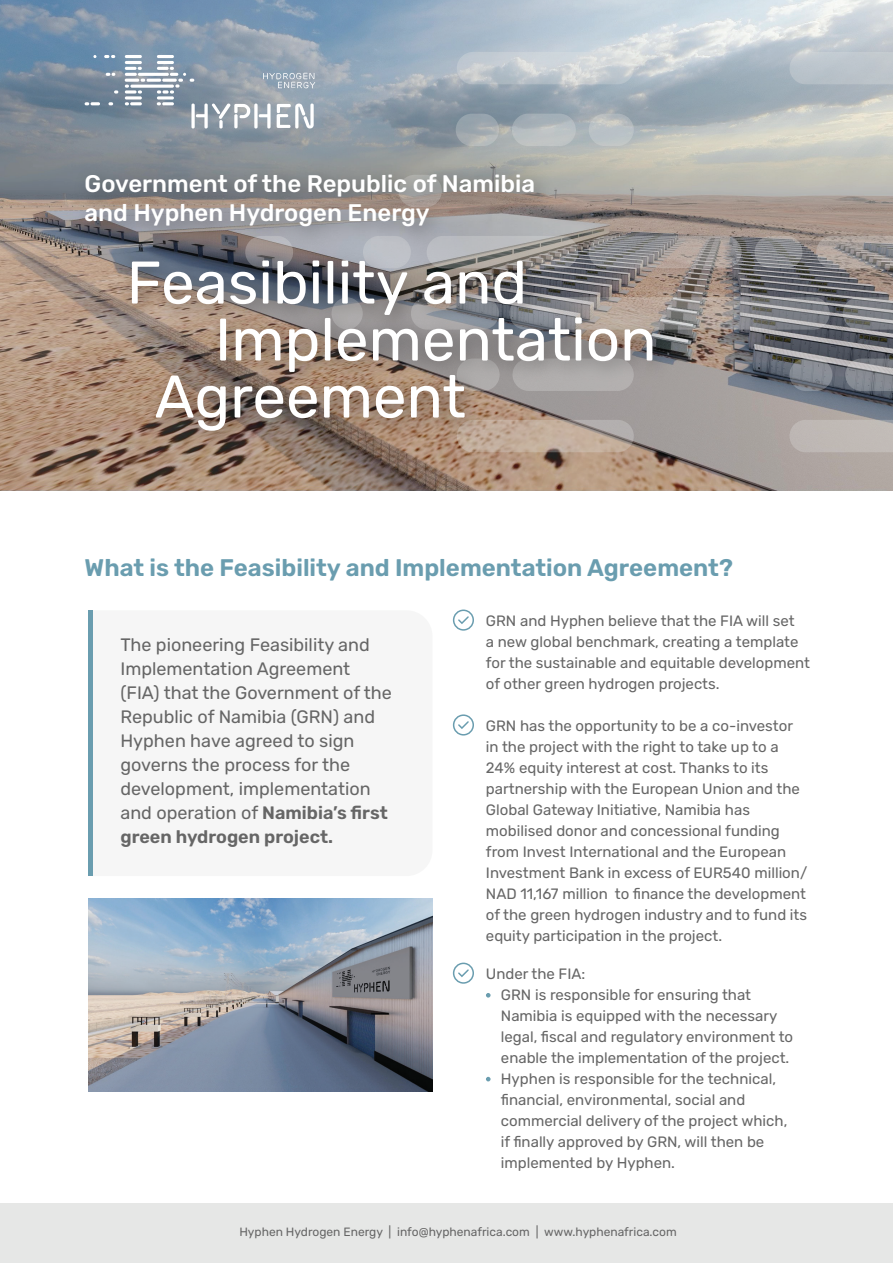
<style>
.page{position:relative;width:893px;height:1263px;background:#fff}
.page>*{position:absolute;margin:0;border:0;box-sizing:border-box;transform-origin:0 0}
.t1{font:60px "Rubik";color:#fff}
.t2{font:500 24px/28.8px "Rubik";color:#fff}
.t3{font:600 24px "Rubik";color:#6a9daf}
.t4{font:18px/24px "Rubik";color:#666}
.t5{font:15px/21px "Rubik";color:#666}
.t6{font:12px "Rubik";color:#666}
.s1{font-weight:600}
</style>
<div class="page">
<img style="left:0;top:0;width:893px;height:491px">
<svg style="left:589px;top:114px;width:45px;height:32px"></svg>
<div style="left:512px;top:114px;width:64px;height:32px;background:linear-gradient(to bottom,#a1adb6,#c5c8c7);border-radius:16px"></div>
<svg style="left:789px;top:52px;width:104px;height:32px"></svg>
<svg style="left:456px;top:114px;width:43px;height:32px"></svg>
<svg style="left:457px;top:52px;width:177px;height:32px"></svg>
<div style="left:0;top:1203px;width:893px;height:60px;background:#e6e7e6"></div>
<img style="left:66px;top:153px;width:719px;height:102px">
<img style="left:108px;top:234px;width:785px;height:257px">
<div style="left:453px;top:962px;width:21px;height:22px;border:2px solid #6a9daf;border-radius:50%"></div>
<svg style="left:458px;top:969px;width:11px;height:8px"></svg>
<div style="left:453px;top:609px;width:21px;height:22px;border:2px solid #6a9daf;border-radius:50%"></div>
<svg style="left:458px;top:616px;width:11px;height:8px"></svg>
<div style="left:453px;top:714px;width:21px;height:21px;border:2px solid #6a9daf;border-radius:50%"></div>
<svg style="left:458px;top:721px;width:11px;height:8px"></svg>
<svg style="left:486px;top:993px;width:5px;height:4px"></svg>
<svg style="left:486px;top:1077px;width:5px;height:4px"></svg>
<div style="left:88px;top:610px;width:5px;height:266px;background:#6a9daf"></div>
<img style="left:88px;top:898px;width:344px;height:194px">
<hr style="left:138px;top:73px;width:31px;height:3px;background:#fff;border-radius:2px">
<hr style="left:125px;top:55px;width:17px;height:3px;background:#fff;border-radius:2px">
<hr style="left:147px;top:79px;width:14px;height:3px;background:#fff;border-radius:2px">
<svg style="left:93px;top:55px;width:4px;height:4px"></svg>
<hr style="left:125px;top:61px;width:17px;height:3px;background:#fff;border-radius:2px">
<svg style="left:85px;top:102px;width:15px;height:3px"></svg>
<hr style="left:130px;top:85px;width:44px;height:3px;background:#fff;border-radius:2px">
<hr style="left:157px;top:61px;width:17px;height:3px;background:#fff;border-radius:2px">
<hr style="left:157px;top:55px;width:17px;height:3px;background:#fff;border-radius:2px">
<svg style="left:104px;top:55px;width:11px;height:3px"></svg>
<svg style="left:263px;top:73px;width:52px;height:15px"></svg>
<svg style="left:277px;top:104px;width:37px;height:24px"></svg>
<svg style="left:191px;top:104px;width:80px;height:24px"></svg>
<svg style="left:125px;top:102px;width:17px;height:3px"></svg>
<svg style="left:125px;top:96px;width:17px;height:4px"></svg>
<svg style="left:125px;top:67px;width:20px;height:27px"></svg>
<svg style="left:108px;top:102px;width:5px;height:3px"></svg>
<svg style="left:114px;top:90px;width:4px;height:4px"></svg>
<svg style="left:106px;top:73px;width:9px;height:3px"></svg>
<svg style="left:157px;top:67px;width:37px;height:27px"></svg>
<svg style="left:157px;top:102px;width:17px;height:3px"></svg>
<svg style="left:157px;top:96px;width:17px;height:4px"></svg>
<h2 class="t2" style="left:85px;top:170px;width:452px">Government of the Republic of Namibia and Hyphen Hydrogen Energy</h2>
<h1 class="t1" style="left:127px;top:249px;width:402px">Feasibility and</h1>
<h1 class="t1" style="left:215px;top:306px;width:443px">Implementation</h1>
<h1 class="t1" style="left:155px;top:363px;width:313px">Agreement</h1>
<h2 class="t3" style="left:85px;top:554px;width:650px">What is the Feasibility and Implementation Agreement?</h2>
<p class="t4" style="left:120px;top:634px;width:273px">The pioneering Feasibility and<br>Implementation Agreement (FIA) that the Government of the<br>Republic of Namibia (GRN) and<br>Hyphen have agreed to sign governs the process for the development, implementation and operation of <span class="s1">Namibia’s first green hydrogen project.</span></p>
<p class="t5" style="left:486px;top:611px;width:326px">GRN and Hyphen believe that the FIA will set<br>a new global benchmark, creating a template for the sustainable and equitable development of other green hydrogen projects.</p>
<p class="t5" style="left:486px;top:716px;width:323px">GRN has the opportunity to be a co-investor in the project with the right to take up to a 24% equity interest at cost. Thanks to its partnership with the European Union and the Global Gateway Initiative, Namibia has mobilised donor and concessional funding from Invest International and the European Investment Bank in excess of EUR540 million/ NAD 11,167 million to finance the development of the green hydrogen industry and to fund its equity participation in the project.</p>
<p class="t5" style="left:501px;top:964px;width:294px;text-indent:-15px">Under the FIA:<br>GRN is responsible for ensuring that Namibia is equipped with the necessary legal, fiscal and regulatory environment to enable the implementation of the project.<br>Hyphen is responsible for the technical, financial, environmental, social and commercial delivery of the project which, if finally approved by GRN, will then be implemented by Hyphen.</p>
<p class="t6" style="left:239px;top:1225px;width:439px">Hyphen Hydrogen Energy | info@hyphenafrica.com | www.hyphenafrica.com</p>
</div>
